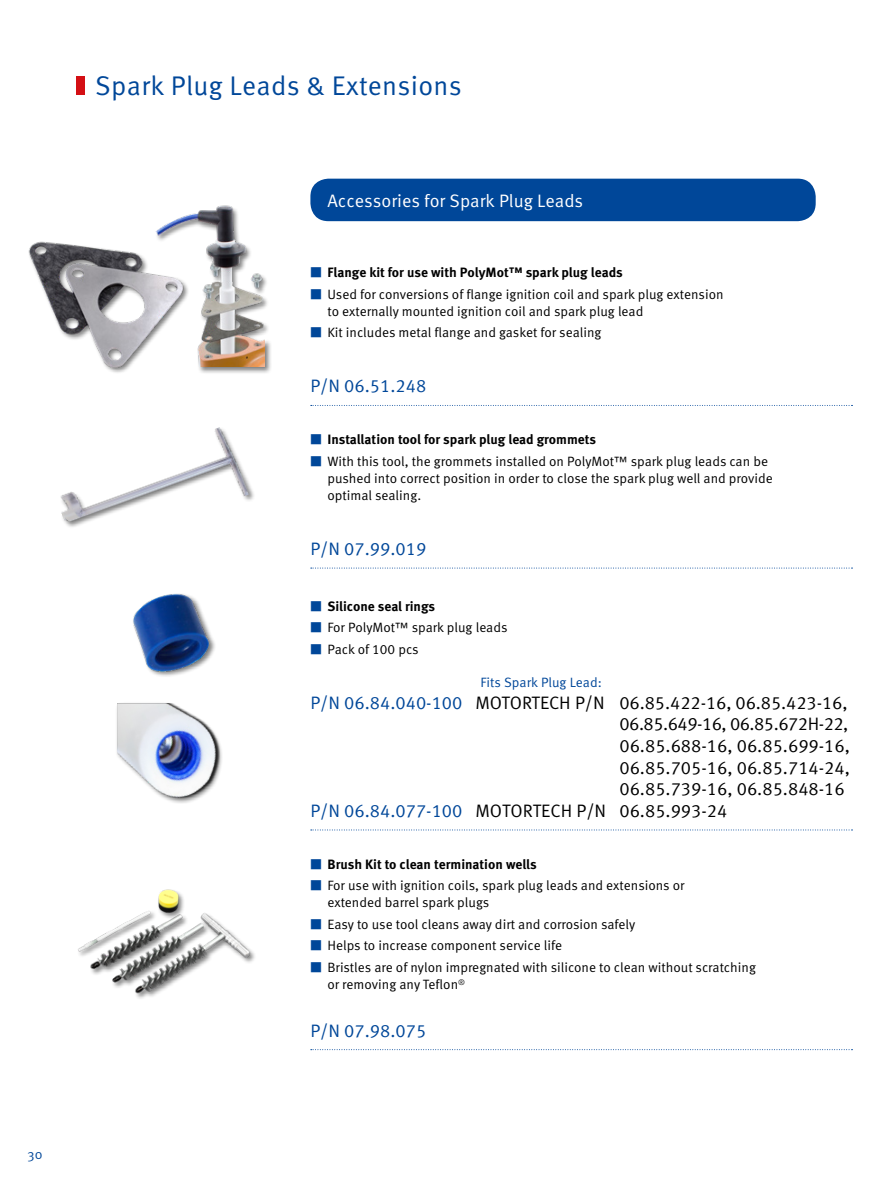
<style>
.page{position:relative;width:893px;height:1191px;background:#fff}
.page>*{position:absolute;margin:0;border:0;box-sizing:border-box;transform-origin:0 0}
.t1{font:27px "Meta Pro Norm";letter-spacing:.01em;color:#004799}
.Aufzählungen{font:18px/21.6px "Meta Pro Norm";color:#000}
.Trenner{font:18px "Meta Pro Norm";color:#000}
.Trenner-2{font:18px "Meta Pro Norm";color:#004799}
.Aufzählungen-2{font:18px "Meta Pro Norm";color:#fff}
.t2{font:13.5px/17.2px "Meta Pro Norm";color:#000}
.t3{font:700 13.5px "Meta Pro";color:#000}
.Aufzählungen-3{font:13.5px "Meta Pro Norm";color:#004799}
.s1{font-family:"Meta Pro Norm";font-weight:400;color:#004799}
.s2{color:#004799}
</style>
<div class="page">
<svg style="left:311px;top:405px;width:541px;height:1px"></svg>
<svg style="left:311px;top:567px;width:541px;height:1px"></svg>
<svg style="left:311px;top:829px;width:541px;height:1px"></svg>
<svg style="left:311px;top:1049px;width:541px;height:1px"></svg>
<div style="left:310px;top:179px;width:506px;height:42px;background:#004799;border-radius:18px"></div>
<div style="left:77px;top:77px;width:8px;height:18px;background:#d40f14"></div>
<div style="left:28px;top:241px;width:162px;height:133px;background:#000;opacity:.5"></div>
<img style="left:28px;top:241px;width:127px;height:127px">
<div style="left:132px;top:592px;width:84px;height:86px;background:#000;opacity:.5"></div>
<img style="left:132px;top:592px;width:84px;height:82px">
<div style="left:155px;top:205px;width:117px;height:169px;background:#000;opacity:.5"></div>
<img style="left:156px;top:205px;width:109px;height:161px">
<div style="left:59px;top:427px;width:196px;height:102px;background:#000;opacity:.5"></div>
<img style="left:59px;top:427px;width:190px;height:102px">
<img style="left:117px;top:703px;width:105px;height:100px">
<img style="left:78px;top:889px;width:177px;height:110px">
<p class="Aufzählungen-3" style="left:28px;top:1143px;width:16px">30</p>
<p class="t1" style="left:95px;top:65px;width:368px">Spark Plug Leads &amp; Extensions</p>
<p class="Aufzählungen-2" style="left:327px;top:187px;width:257px">Accessories for Spark Plug Leads</p>
<p class="t3" style="left:310px;top:262px;width:314px"><span class="s1">■</span> Flange kit for use with PolyMot™ spark plug leads</p>
<p class="t2" style="left:327px;top:284px;width:398px;text-indent:-17px"><span class="s2">■</span> Used for conversions of flange ignition coil and spark plug extension to externally mounted ignition coil and spark plug lead</p>
<p class="t2" style="left:310px;top:323px;width:293px"><span class="s2">■</span> Kit includes metal flange and gasket for sealing</p>
<p class="Trenner-2" style="left:310px;top:372px;width:117px">P/N 06.51.248</p>
<p class="t3" style="left:310px;top:429px;width:287px"><span class="s1">■</span> Installation tool for spark plug lead grommets</p>
<p class="t2" style="left:327px;top:451px;width:447px;text-indent:-17px"><span class="s2">■</span> With this tool, the grommets installed on PolyMot™ spark plug leads can be pushed into correct position in order to close the spark plug well and provide optimal sealing.</p>
<p class="Trenner-2" style="left:310px;top:535px;width:117px">P/N 07.99.019</p>
<p class="t3" style="left:310px;top:595px;width:126px"><span class="s1">■</span> Silicone seal rings</p>
<p class="t2" style="left:310px;top:618px;width:199px"><span class="s2">■</span> For PolyMot™ spark plug leads</p>
<p class="t2" style="left:310px;top:640px;width:110px"><span class="s2">■</span> Pack of 100 pcs</p>
<p class="Aufzählungen-3" style="left:480px;top:672px;width:123px">Fits Spark Plug Lead:</p>
<p class="Aufzählungen" style="left:619px;top:690px;width:232px;text-indent:-309px"><span class="s2">P/N 06.84.040-100</span> MOTORTECH P/N 06.85.422-16, 06.85.423-16,<br>06.85.649-16, 06.85.672H-22,<br>06.85.688-16, 06.85.699-16,</p>
<p class="Aufzählungen" style="left:619px;top:755px;width:232px">06.85.705-16, 06.85.714-24,</p>
<p class="Aufzählungen" style="left:619px;top:777px;width:227px">06.85.739-16, 06.85.848-16</p>
<p class="Trenner" style="left:310px;top:797px;width:418px"><span class="s2">P/N 06.84.077-100</span> MOTORTECH P/N 06.85.993-24</p>
<p class="t3" style="left:310px;top:853px;width:228px"><span class="s1">■</span> Brush Kit to clean termination wells</p>
<p class="t2" style="left:327px;top:876px;width:359px;text-indent:-17px"><span class="s2">■</span> For use with ignition coils, spark plug leads and extensions or extended barrel spark plugs</p>
<p class="t2" style="left:310px;top:914px;width:327px"><span class="s2">■</span> Easy to use tool cleans away dirt and corrosion safely</p>
<p class="t2" style="left:310px;top:936px;width:253px"><span class="s2">■</span> Helps to increase component service life</p>
<p class="t2" style="left:327px;top:957px;width:430px;text-indent:-17px"><span class="s2">■</span> Bristles are of nylon impregnated with silicone to clean without scratching or removing any Teflon<sup>®</sup></p>
<p class="Trenner-2" style="left:310px;top:1016px;width:117px">P/N 07.98.075</p>
</div>
